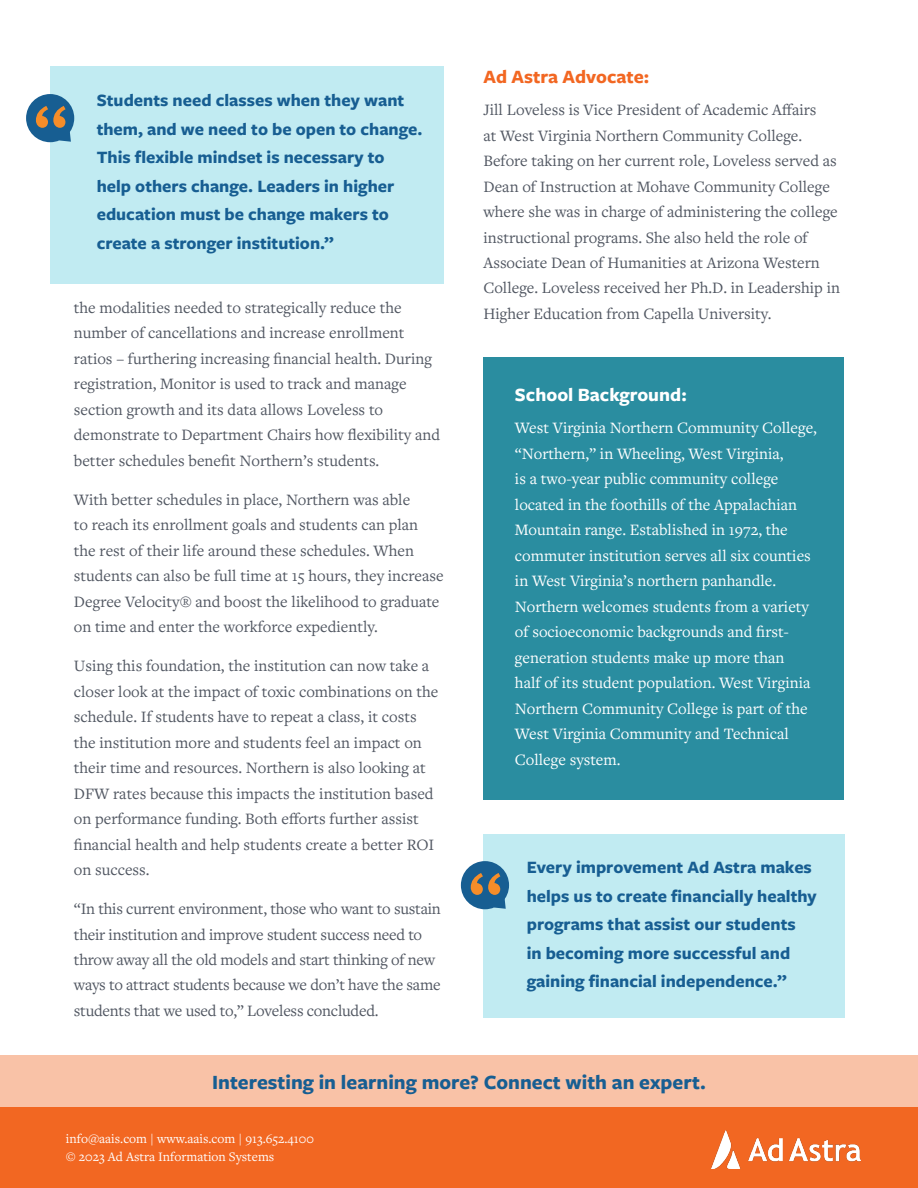
<style>
.page{position:relative;width:918px;height:1188px;background:#fff}
.page>*{position:absolute;margin:0;border:0;box-sizing:border-box;transform-origin:0 0}
.Paragraph_Style_1{font:700 21px "Freight Sans Pro";color:#175e92}
.Paragraph_Style_1-2{font:700 19.5px "Freight Sans Pro";color:#fff}
.Paragraph_Style_1-3{font:700 19.5px "Freight Sans Pro";color:#f26722}
.Paragraph_Style_1-4{font:700 18px/28.5px "Freight Sans Pro";color:#175e92}
.Paragraph_Style_1-5{font:16.5px/25.5px "Freight Text Pro";color:#505661}
.Paragraph_Style_1-6{font:16.5px/25.5px "Freight Text Pro";color:#fff}
.Paragraph_Style_1-7{font:13.5px/18px "Freight Text Pro";color:#fff}
</style>
<div class="page">
<div style="left:0;top:1055px;width:918px;height:56px;background:#f9c2a7"></div>
<div style="left:0;top:1107px;width:918px;height:81px;background:#f26722"></div>
<div style="left:483px;top:357px;width:361px;height:443px;background:#2a8da0"></div>
<img style="left:711px;top:1131px;width:150px;height:37px">
<div style="left:50px;top:66px;width:394px;height:218px;background:#c1ebf2"></div>
<div style="left:26px;top:94px;width:48px;height:48px;background:#175e92;border-radius:50%"></div>
<svg style="left:36px;top:106px;width:35px;height:36px"></svg>
<div style="left:483px;top:835px;width:362px;height:183px;background:#c1ebf2"></div>
<div style="left:461px;top:861px;width:48px;height:48px;background:#175e92;border-radius:50%"></div>
<svg style="left:471px;top:873px;width:35px;height:36px"></svg>
<p class="Paragraph_Style_1-4" style="left:97px;top:85px;width:327px">Students need classes when they want them, and we need to be open to change.<br>This flexible mindset is necessary to help others change. Leaders in higher education must be change makers to create a stronger institution.”</p>
<p class="Paragraph_Style_1-5" style="left:74px;top:294px;width:368px">the modalities needed to strategically reduce the number of cancellations and increase enrollment ratios – furthering increasing financial health. During registration, Monitor is used to track and manage section growth and its data allows Loveless to demonstrate to Department Chairs how flexibility and better schedules benefit Northern’s students.</p>
<p class="Paragraph_Style_1-5" style="left:74px;top:486px;width:371px">With better schedules in place, Northern was able<br>to reach its enrollment goals and students can plan the rest of their life around these schedules. When students can also be full time at 15 hours, they increase Degree Velocity® and boost the likelihood to graduate on time and enter the workforce expediently.</p>
<p class="Paragraph_Style_1-5" style="left:74px;top:652px;width:366px">Using this foundation, the institution can now take a closer look at the impact of toxic combinations on the schedule. If students have to repeat a class, it costs the institution more and students feel an impact on their time and resources. Northern is also looking at DFW rates because this impacts the institution based on performance funding. Both efforts further assist financial health and help students create a better ROI on success.</p>
<p class="Paragraph_Style_1-5" style="left:74px;top:895px;width:368px">“In this current environment, those who want to sustain their institution and improve student success need to throw away all the old models and start thinking of new ways to attract students because we don’t have the same students that we used to,” Loveless concluded.</p>
<p class="Paragraph_Style_1-3" style="left:483px;top:63px;width:167px">Ad Astra Advocate:</p>
<p class="Paragraph_Style_1-5" style="left:483px;top:96px;width:358px">Jill Loveless is Vice President of Academic Affairs<br>at West Virginia Northern Community College.<br>Before taking on her current role, Loveless served as Dean of Instruction at Mohave Community College where she was in charge of administering the college instructional programs. She also held the role of Associate Dean of Humanities at Arizona Western College. Loveless received her Ph.D. in Leadership in Higher Education from Capella University.</p>
<p class="Paragraph_Style_1-2" style="left:515px;top:381px;width:173px">School Background:</p>
<p class="Paragraph_Style_1-6" style="left:515px;top:414px;width:303px">West Virginia Northern Community College, “Northern,” in Wheeling, West Virginia,<br>is a two-year public community college located in the foothills of the Appalachian Mountain range. Established in 1972, the commuter institution serves all six counties in West Virginia’s northern panhandle.<br>Northern welcomes students from a variety of socioeconomic backgrounds and first&shy;generation students make up more than<br>half of its student population. West Virginia Northern Community College is part of the West Virginia Community and Technical College system.</p>
<p class="Paragraph_Style_1-4" style="left:527px;top:853px;width:292px">Every improvement Ad Astra makes helps us to create financially healthy programs that assist our students<br>in becoming more successful and gaining financial independence.”</p>
<p class="Paragraph_Style_1" style="left:212px;top:1068px;width:495px">Interesting in learning more? Connect with an expert.</p>
<p class="Paragraph_Style_1-7" style="left:66px;top:1129px;width:250px">info@aais.com | www.aais.com | 913.652.4100 © 2023 Ad Astra Information Systems</p>
</div>
